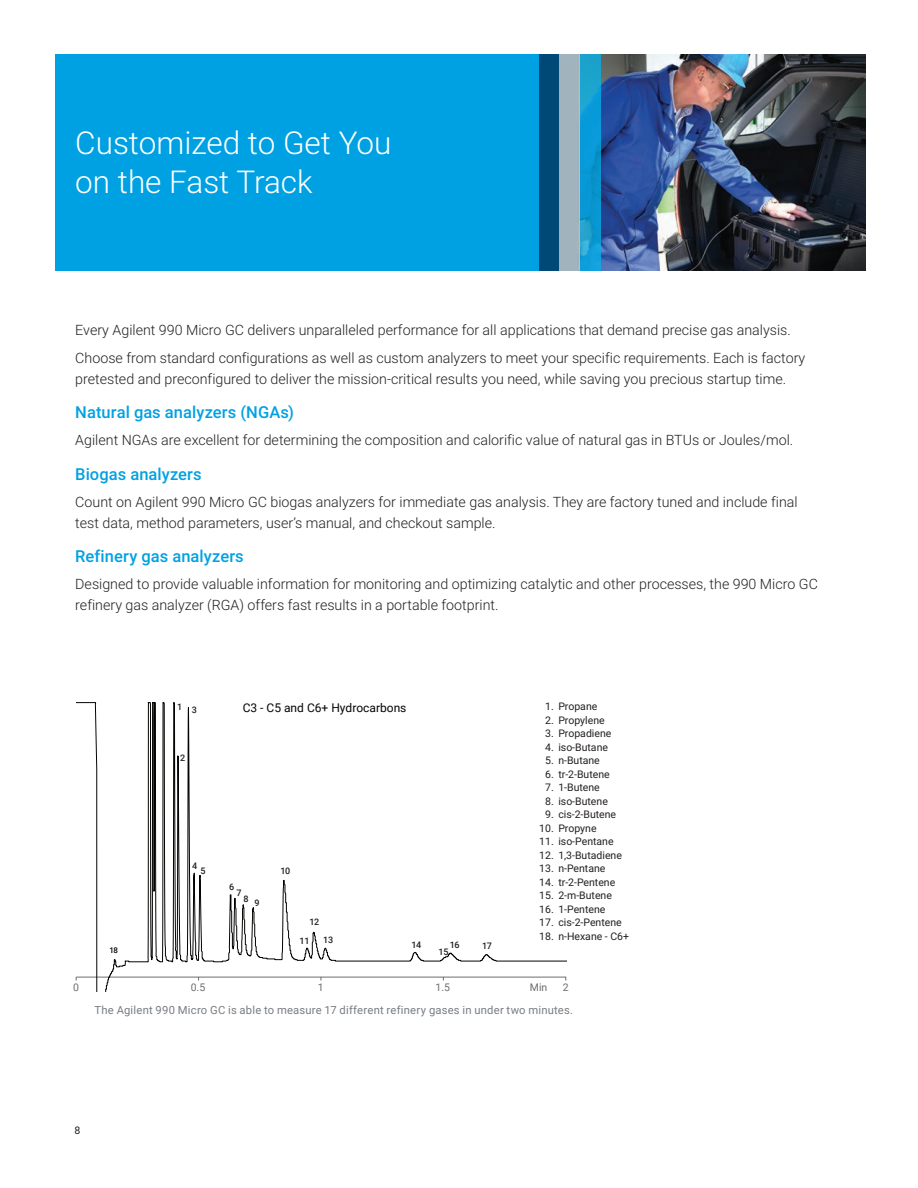
<style>
.page{position:relative;width:918px;height:1188px;background:#fff}
.page>*{position:absolute;margin:0;border:0;box-sizing:border-box;transform-origin:0 0}
.BROCHURE_int_photo_h{font:300 31.5px/39px "Roboto";color:#fff}
.BROCHURE_subhead_blu{font:500 16.5px "Roboto";letter-spacing:.005em;color:#00a1e3}
.BROCHURE_text_black{font:300 14.25px/21px "Roboto";color:#231f20}
.t1{font:12px "Roboto";color:#040503}
.BROCHURE_caption_gra{font:11.25px "Roboto";letter-spacing:.02em;color:#787d83}
.t2{font:10.5px "Roboto";color:#231f20}
.t3{font:10.5px "Roboto";color:#6c6d70}
.t4{font:500 9px "Roboto";letter-spacing:-.04em;color:#231f20}
.t5{font:500 7.95px "Roboto";color:#040503}
</style>
<div class="page">
<svg style="left:76px;top:702px;width:490px;height:289px"></svg>
<img style="left:601px;top:54px;width:264px;height:217px">
<div style="left:55px;top:54px;width:522px;height:217px;background:#00a1e3"></div>
<div style="left:540px;top:54px;width:40px;height:217px;background:#004976"></div>
<svg style="left:580px;top:54px;width:21px;height:217px;background:#0f9cd3"></svg>
<div style="left:560px;top:54px;width:20px;height:217px;background:#a1b4be"></div>
<p class="BROCHURE_int_photo_h" style="left:75px;top:122px;width:318px">Customized to Get You on the Fast Track</p>
<p class="BROCHURE_text_black" style="left:75px;top:319px;width:717px">Every Agilent 990 Micro GC delivers unparalleled performance for all applications that demand precise gas analysis.</p>
<p class="BROCHURE_text_black" style="left:75px;top:347px;width:732px">Choose from standard configurations as well as custom analyzers to meet your specific requirements. Each is factory pretested and preconfigured to deliver the mission-critical results you need, while saving you precious startup time.</p>
<p class="BROCHURE_subhead_blu" style="left:75px;top:401px;width:220px">Natural gas analyzers (NGAs)</p>
<p class="BROCHURE_text_black" style="left:75px;top:429px;width:720px">Agilent NGAs are excellent for determining the composition and calorific value of natural gas in BTUs or Joules/mol.</p>
<p class="BROCHURE_subhead_blu" style="left:75px;top:463px;width:128px">Biogas analyzers</p>
<p class="BROCHURE_text_black" style="left:75px;top:491px;width:724px">Count on Agilent 990 Micro GC biogas analyzers for immediate gas analysis. They are factory tuned and include final test data, method parameters, user’s manual, and checkout sample.</p>
<p class="BROCHURE_subhead_blu" style="left:75px;top:545px;width:170px">Refinery gas analyzers</p>
<p class="BROCHURE_text_black" style="left:75px;top:573px;width:744px">Designed to provide valuable information for monitoring and optimizing catalytic and other processes, the 990 Micro GC refinery gas analyzer (RGA) offers fast results in a portable footprint.</p>
<p class="t5" style="left:109px;top:944px;width:10px">18</p>
<p class="t4" style="left:177px;top:700px;width:7px">1</p>
<p class="t4" style="left:192px;top:703px;width:7px">3</p>
<p class="t4" style="left:180px;top:752px;width:7px">2</p>
<p class="t1" style="left:243px;top:699px;width:165px">C3 - C5 and C6+ Hydrocarbons</p>
<p class="t4" style="left:192px;top:860px;width:7px">4</p>
<p class="t4" style="left:201px;top:865px;width:7px">5</p>
<p class="t4" style="left:229px;top:880px;width:7px">6</p>
<p class="t4" style="left:236px;top:886px;width:7px">7</p>
<p class="t4" style="left:243px;top:893px;width:7px">8</p>
<p class="t4" style="left:254px;top:897px;width:7px">9</p>
<p class="t4" style="left:281px;top:865px;width:11px">10</p>
<p class="t4" style="left:309px;top:915px;width:11px">12</p>
<p class="t4" style="left:300px;top:934px;width:11px">11</p>
<p class="t4" style="left:323px;top:934px;width:11px">13</p>
<p class="t4" style="left:411px;top:938px;width:11px">14</p>
<p class="t4" style="left:450px;top:939px;width:11px">16</p>
<p class="t4" style="left:482px;top:939px;width:11px">17</p>
<p class="t4" style="left:439px;top:946px;width:11px">15</p>
<p class="t2" style="left:545px;top:699px;width:54px">1. Propane</p>
<p class="t2" style="left:545px;top:713px;width:61px">2. Propylene</p>
<p class="t2" style="left:545px;top:726px;width:68px">3. Propadiene</p>
<p class="t2" style="left:545px;top:740px;width:64px">4. iso-Butane</p>
<p class="t2" style="left:545px;top:753px;width:56px">5. n-Butane</p>
<p class="t2" style="left:545px;top:767px;width:66px">6. tr-2-Butene</p>
<p class="t2" style="left:545px;top:780px;width:56px">7. 1-Butene</p>
<p class="t2" style="left:545px;top:794px;width:64px">8. iso-Butene</p>
<p class="t2" style="left:545px;top:807px;width:73px">9. cis-2-Butene</p>
<p class="t2" style="left:539px;top:821px;width:59px">10. Propyne</p>
<p class="t2" style="left:539px;top:834px;width:76px">11. iso-Pentane</p>
<p class="t2" style="left:539px;top:848px;width:84px">12. 1,3-Butadiene</p>
<p class="t2" style="left:539px;top:861px;width:68px">13. n-Pentane</p>
<p class="t2" style="left:539px;top:875px;width:78px">14. tr-2-Pentene</p>
<p class="t2" style="left:539px;top:888px;width:74px">15. 2-m-Butene</p>
<p class="t2" style="left:539px;top:902px;width:68px">16. 1-Pentene</p>
<p class="t2" style="left:539px;top:915px;width:84px">17. cis-2-Pentene</p>
<p class="t2" style="left:539px;top:929px;width:91px">18. n-Hexane - C6+</p>
<p class="t3" style="left:73px;top:980px;width:7px">0</p>
<p class="t3" style="left:191px;top:980px;width:16px">0.5</p>
<p class="t3" style="left:318px;top:980px;width:7px">1</p>
<p class="t3" style="left:436px;top:980px;width:16px">1.5</p>
<p class="t3" style="left:530px;top:980px;width:19px">Min</p>
<p class="t3" style="left:563px;top:980px;width:7px">2</p>
<p class="BROCHURE_caption_gra" style="left:94px;top:1002px;width:480px">The Agilent 990 Micro GC is able to measure 17 different refinery gases in under two minutes.</p>
<p class="t2" style="left:75px;top:1123px;width:7px">8</p>
</div>
